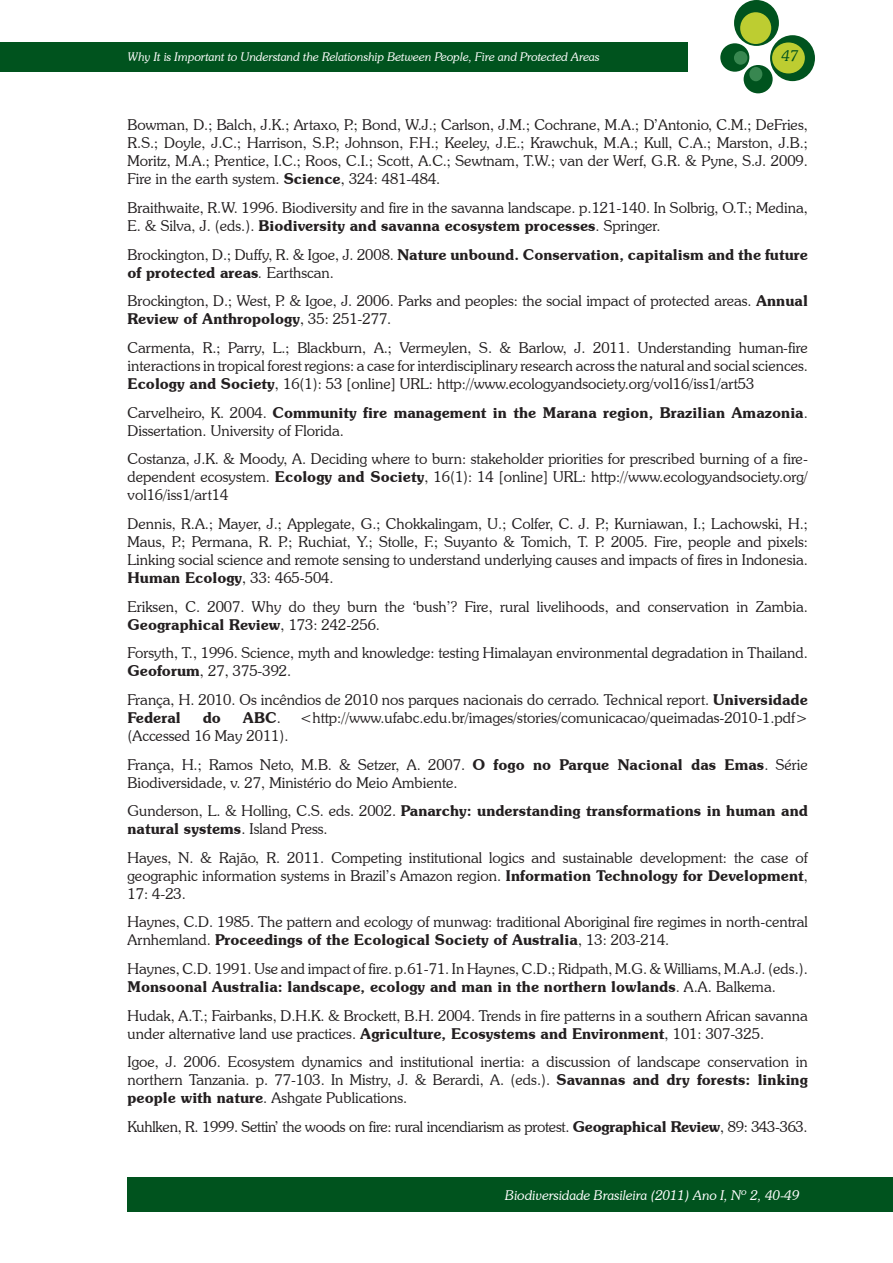
<style>
.page{position:relative;width:893px;height:1263px;background:#fff}
.page>*{position:absolute;margin:0;border:0;box-sizing:border-box;transform-origin:0 0}
.t1{font:300 15px/18px "Souvenir IT Cby BT";color:#231f20}
.t2{font:600 15px/18px "Souvenir IT Cby BT";color:#231f20}
.t3{font:300 15px "Souvenir IT Cby BT";letter-spacing:-.02em;color:#231f20}
.t4{font:italic 300 15px "Souvenir IT Cby BT";color:#00531e}
.t5{font:italic 300 13.5px "Souvenir IT Cby BT";color:#fff}
.t6{font:italic 300 12px "Souvenir IT Cby BT";color:#fff}
.s1{font-weight:600}
.s2{font-weight:300}
.s3{font-weight:300;font-style:italic}
</style>
<div class="page">
<div style="left:0;top:43px;width:687px;height:29px;background:#00531e"></div>
<div style="left:734px;top:0;width:45px;height:46px;background:#00531e;border-radius:50%"></div>
<div style="left:770px;top:35px;width:45px;height:46px;background:#00531e;border-radius:50%"></div>
<div style="left:720px;top:43px;width:29px;height:29px;background:#00531e;border-radius:50%"></div>
<div style="left:744px;top:65px;width:29px;height:28px;background:#00531e;border-radius:50%"></div>
<div style="left:740px;top:12px;width:31px;height:32px;background:#bdcd31;border-radius:50%"></div>
<div style="left:772px;top:42px;width:33px;height:31px;background:#bdcd31;border-radius:50%"></div>
<div style="left:734px;top:51px;width:13px;height:14px;background:#388750;border-radius:50%"></div>
<div style="left:749px;top:67px;width:13px;height:14px;background:#388750;border-radius:50%"></div>
<div style="left:128px;top:1178px;width:765px;height:34px;background:#00531e"></div>
<p class="t6" style="left:128px;top:50px;width:473px">Why It is Important to Understand the Relationship Between People, Fire and Protected Areas</p>
<p class="t4" style="left:782px;top:46px;width:18px">47</p>
<p class="t1" style="left:128px;top:116px;width:682px;text-align:justify">Bowman, D.; Balch, J.K.; Artaxo, P.; Bond, W.J.; Carlson, J.M.; Cochrane, M.A.; D’Antonio, C.M.; DeFries, R.S.; Doyle, J.C.; Harrison, S.P.; Johnson, F.H.; Keeley, J.E.; Krawchuk, M.A.; Kull, C.A.; Marston, J.B.; Moritz, M.A.; Prentice, I.C.; Roos, C.I.; Scott, A.C.; Sewtnam, T.W.; van der Werf, G.R. &amp; Pyne, S.J. 2009.<br>Fire in the earth system. <span class="s1">Science</span>, 324: 481-484.</p>
<p class="t1" style="left:128px;top:199px;width:682px">Braithwaite, R.W. 1996. Biodiversity and fire in the savanna landscape. p.121-140. In Solbrig, O.T.; Medina,<br>E. &amp; Silva, J. (eds.). <span class="s1">Biodiversity and savanna ecosystem processes</span>. Springer.</p>
<p class="t2" style="left:128px;top:245px;width:682px"><span class="s2">Brockington, D.; Duffy, R. &amp; Igoe, J. 2008.</span> Nature unbound. Conservation, capitalism and the future of protected areas<span class="s3">.</span> <span class="s2">Earthscan.</span></p>
<p class="t1" style="left:128px;top:292px;width:682px">Brockington, D.; West, P. &amp; Igoe, J. 2006. Parks and peoples: the social impact of protected areas. <span class="s1">Annual<br>Review of Anthropology</span>, 35: 251-277.</p>
<p class="t1" style="left:128px;top:339px;width:682px;text-align:justify">Carmenta, R.; Parry, L.; Blackburn, A.; Vermeylen, S. &amp; Barlow, J. 2011. Understanding human-fire interactions in tropical forest regions: a case for interdisciplinary research across the natural and social sciences.<br><span class="s1">Ecology and Society</span>, 16(1): 53 [online] URL: http://www.ecologyandsociety.org/vol16/iss1/art53</p>
<p class="t2" style="left:128px;top:403px;width:682px"><span class="s2">Carvelheiro, K. 2004.</span> Community fire management in the Marana region, Brazilian Amazonia<span class="s2">.<br>Dissertation. University of Florida.</span></p>
<p class="t1" style="left:128px;top:450px;width:682px;text-align:justify">Costanza, J.K. &amp; Moody, A. Deciding where to burn: stakeholder priorities for prescribed burning of a fire&shy;dependent ecosystem. <span class="s1">Ecology and Society</span>, 16(1): 14 [online] URL: http://www.ecologyandsociety.org/ vol16/iss1/art14</p>
<p class="t1" style="left:128px;top:514px;width:682px;text-align:justify">Dennis, R.A.; Mayer, J.; Applegate, G.; Chokkalingam, U.; Colfer, C. J. P.; Kurniawan, I.; Lachowski, H.; Maus, P.; Permana, R. P.; Ruchiat, Y.; Stolle, F.; Suyanto &amp; Tomich, T. P. 2005. Fire, people and pixels:<br>Linking social science and remote sensing to understand underlying causes and impacts of fires in Indonesia.<br><span class="s1">Human Ecology</span>, 33: 465-504.</p>
<p class="t1" style="left:128px;top:597px;width:682px">Eriksen, C. 2007. Why do they burn the ‘bush’? Fire, rural livelihoods, and conservation in Zambia.<br><span class="s1">Geographical Review</span>, 173: 242-256.</p>
<p class="t1" style="left:128px;top:644px;width:682px">Forsyth, T., 1996. Science, myth and knowledge: testing Himalayan environmental degradation in Thailand.<br><span class="s1">Geoforum</span>, 27, 375-392.</p>
<p class="t1" style="left:128px;top:690px;width:682px">França, H. 2010. Os incêndios de 2010 nos parques nacionais do cerrado. Technical report. <span class="s1">Universidade<br>Federal</span></p>
<p class="t2" style="left:203px;top:708px;width:20px">do</p>
<p class="t2" style="left:243px;top:708px;width:39px">ABC <span class="s2">.</span></p>
<p class="t1" style="left:300px;top:708px;width:509px">&lt;http://www.ufabc.edu.br/images/stories/comunicacao/queimadas-2010-1.pdf&gt;</p>
<p class="t1" style="left:128px;top:721px;width:682px;line-height:28.7px">(Accessed 16 May 2011).<br>França, H.; Ramos Neto, M.B. &amp; Setzer, A. 2007. <span class="s1">O fogo no Parque Nacional das Emas</span>. Série</p>
<p class="t1" style="left:128px;top:768px;width:682px;line-height:28.7px">Biodiversidade, v. 27, Ministério do Meio Ambiente.<br>Gunderson, L. &amp; Holling, C.S. eds. 2002. <span class="s1">Panarchy: understanding transformations in human and</span></p>
<p class="t1" style="left:128px;top:814px;width:682px;line-height:28.7px"><span class="s1">natural systems</span>. Island Press.<br>Hayes, N. &amp; Rajão, R. 2011. Competing institutional logics and sustainable development: the case of</p>
<p class="t1" style="left:128px;top:866px;width:682px">geographic information systems in Brazil’s Amazon region. <span class="s1">Information Technology for Development</span>,<br>17: 4-23.</p>
<p class="t1" style="left:128px;top:913px;width:682px">Haynes, C.D. 1985. The pattern and ecology of munwag: traditional Aboriginal fire regimes in north-central<br>Arnhemland. <span class="s1">Proceedings of the Ecological Society of Australia</span>, 13: 203-214.</p>
<p class="t1" style="left:128px;top:959px;width:682px">Haynes, C.D. 1991. Use and impact of fire. p.61-71. In Haynes, C.D.; Ridpath, M.G. &amp; Williams, M.A.J. (eds.).<br><span class="s1">Monsoonal Australia: landscape, ecology and man in the northern lowlands</span>. A.A. Balkema.</p>
<p class="t1" style="left:128px;top:1006px;width:682px">Hudak, A.T.; Fairbanks, D.H.K. &amp; Brockett, B.H. 2004. Trends in fire patterns in a southern African savanna under alternative land use practices. <span class="s1">Agriculture, Ecosystems and Environment</span>, 101: 307-325.</p>
<p class="t1" style="left:128px;top:1053px;width:682px;text-align:justify">Igoe, J. 2006. Ecosystem dynamics and institutional inertia: a discussion of landscape conservation in northern Tanzania. p. 77-103. In Mistry, J. &amp; Berardi, A. (eds.). <span class="s1">Savannas and dry forests: linking people with nature</span>. Ashgate Publications.</p>
<p class="t3" style="left:128px;top:1117px;width:682px">Kuhlken, R. 1999. Settin’ the woods on fire: rural incendiarism as protest. <span class="s1">Geographical Review</span>, 89: 343-363.</p>
<p class="t5" style="left:505px;top:1187px;width:296px">Biodiversidade Brasileira (2011) Ano I, Nº 2, 40-49</p>
</div>
